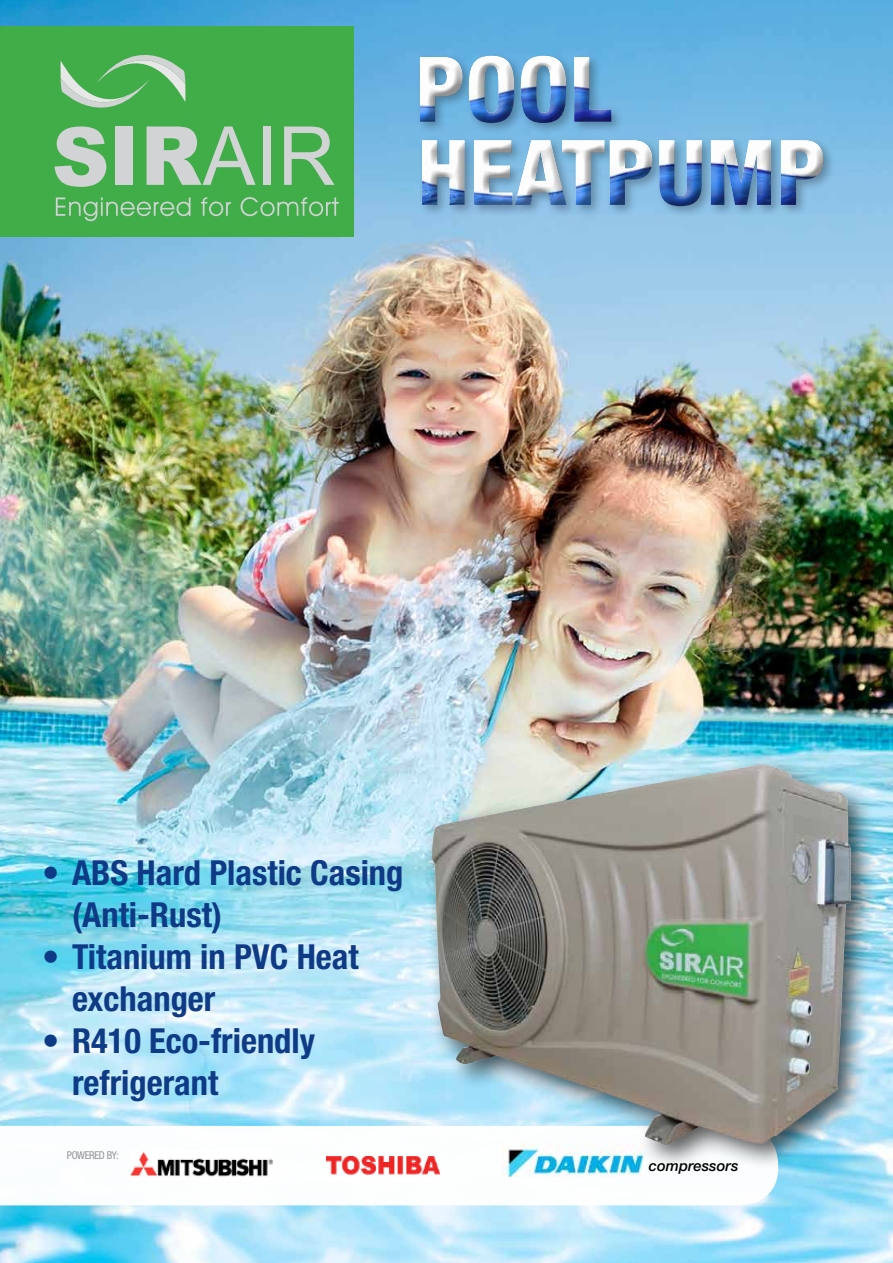
<style>
.page{position:relative;width:893px;height:1263px;background:#fff}
.page>*{position:absolute;margin:0;border:0;box-sizing:border-box;transform-origin:0 0}
.t1{font:700 condensed 34.5px/42px "Helvetica Neue LT Pro";color:#0f3a85}
.t2{font:italic 500 14.85px "Helvetica Neue LT Pro";color:#000}
.t3{font:condensed 10.8px "Helvetica Neue LT Pro";letter-spacing:-.04em;color:#939598}
</style>
<div class="page">
<img style="left:0;top:0;width:893px;height:1263px">
<svg style="left:0;top:1126px;width:778px;height:79px"></svg>
<img style="left:326px;top:1156px;width:113px;height:26px">
<img style="left:130px;top:1151px;width:142px;height:29px">
<img style="left:503px;top:1171px;width:142px;height:6px">
<div style="left:416px;top:52px;width:419px;height:167px;background:#000;opacity:.28"></div>
<div style="left:418px;top:54px;width:406px;height:155px;background:#000;opacity:.43"></div>
<div style="left:0;top:27px;width:354px;height:210px;background:#41ad49"></div>
<svg style="left:56px;top:197px;width:135px;height:24px"></svg>
<svg style="left:201px;top:197px;width:30px;height:19px"></svg>
<svg style="left:241px;top:197px;width:98px;height:19px"></svg>
<svg style="left:55px;top:55px;width:201px;height:132px"></svg>
<div style="left:263px;top:126px;width:7px;height:59px;background:#d1d3d5"></div>
<svg style="left:284px;top:126px;width:50px;height:59px"></svg>
<div style="left:423px;top:755px;width:455px;height:416px;background:#000;opacity:.64"></div>
<img style="left:432px;top:764px;width:419px;height:381px">
<p class="t1" style="left:72px;top:852px;width:333px;text-indent:-30px">• ABS Hard Plastic Casing (Anti-Rust)</p>
<p class="t1" style="left:72px;top:936px;width:288px;text-indent:-30px">• Titanium in PVC Heat exchanger</p>
<p class="t1" style="left:72px;top:1020px;width:245px;text-indent:-30px">• R410 Eco-friendly refrigerant</p>
<p class="t3" style="left:67px;top:1149px;width:53px">POWERED BY:</p>
<p class="t2" style="left:649px;top:1156px;width:91px">compressors</p>
</div>
